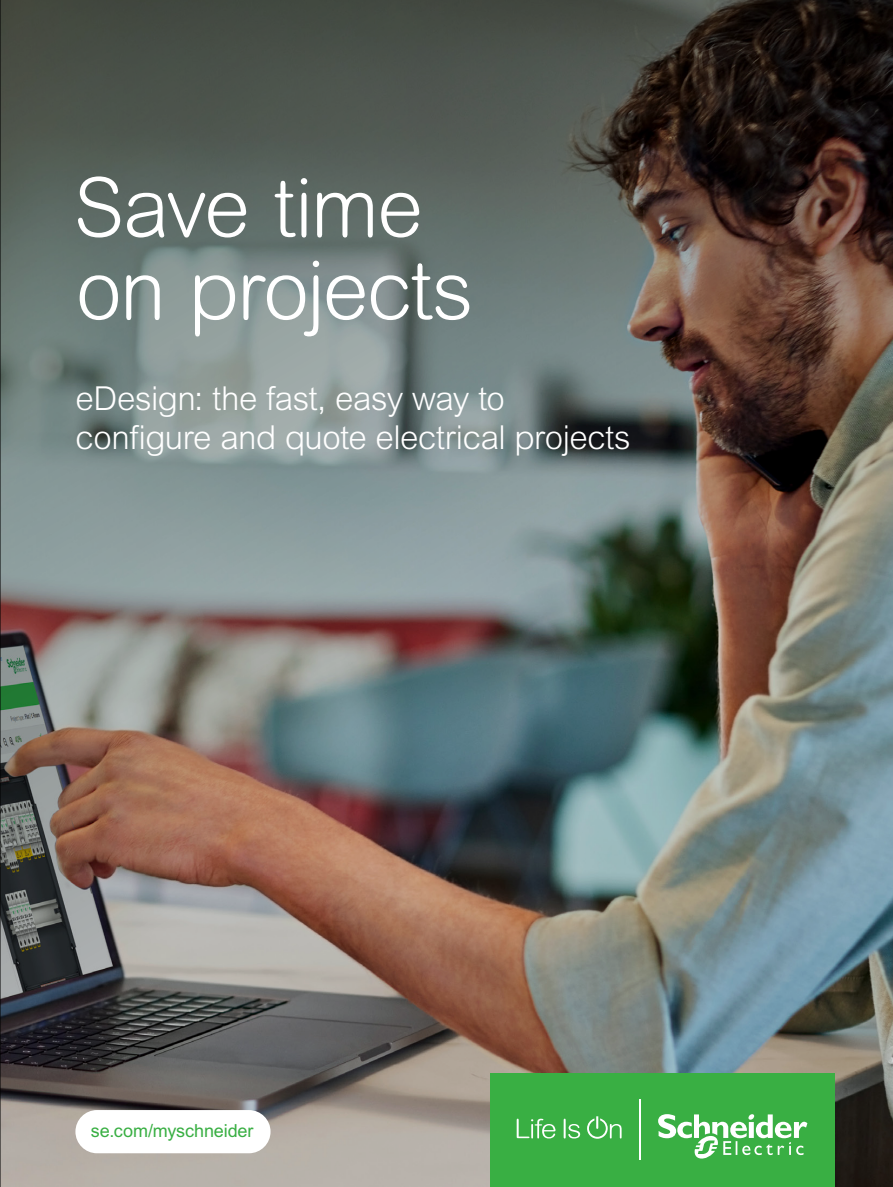
<style>
.page{position:relative;width:893px;height:1187px;background:#fff}
.page>*{position:absolute;margin:0;border:0;box-sizing:border-box;transform-origin:0 0}
.t1{font:300 82.5px/82.5px "Arial Rounded MT Pro";letter-spacing:-.025em;color:#fff}
.t2{font:300 33px/39px "Arial MT Pro";letter-spacing:-.015em;color:#fff}
.t3{font:18px "Arial MT Pro";letter-spacing:-.005em;color:#39af43}
</style>
<div class="page">
<img style="left:1px;top:0;width:892px;height:1186px">
<div style="left:75px;top:1109px;width:196px;height:44px;background:#fff;border-radius:22px"></div>
<div style="left:490px;top:1073px;width:344px;height:113px;background:#39af43"></div>
<svg style="left:517px;top:1118px;width:38px;height:20px"></svg>
<svg style="left:564px;top:1118px;width:16px;height:20px"></svg>
<svg style="left:587px;top:1116px;width:35px;height:22px"></svg>
<hr style="left:639px;top:1098px;width:1px;height:61px;background:#fff">
<svg style="left:658px;top:1114px;width:149px;height:45px"></svg>
<hr style="left:0;top:0;width:1px;height:1186px;background:#000">
<h1 class="t1" style="left:74px;top:170px;width:401px">Save time on projects</h1>
<p class="t2" style="left:76px;top:379px;width:557px">eDesign: the fast, easy way to configure and quote electrical projects</p>
<p class="t3" style="left:91px;top:1120px;width:164px">se.com/myschneider</p>
</div>
